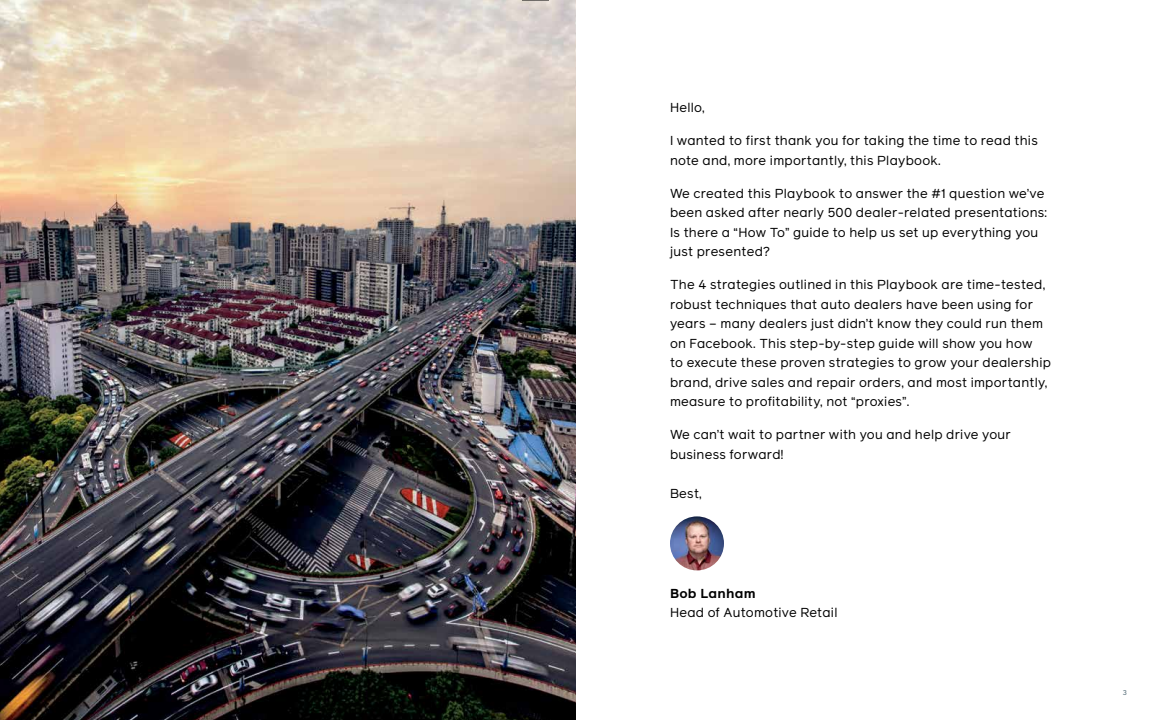
<style>
.page{position:relative;width:1152px;height:720px;background:#fff}
.page>*{position:absolute;margin:0;border:0;box-sizing:border-box;transform-origin:0 0}
.t1{font:13px/19.5px "Facebook Reader";letter-spacing:.02em;color:#000}
.t2{font:700 13px "Facebook Reader";letter-spacing:.02em;color:#000}
.t3{font:500 7px "Facebook Reader";color:#6b7f89}
</style>
<div class="page">
<img style="left:670px;top:516px;width:54px;height:54px;border-radius:27px">
<img style="left:0;top:0;width:576px;height:720px">
<svg style="left:522px;top:0;width:27px;height:1px"></svg>
<svg style="left:522px;top:719px;width:27px;height:1px"></svg>
<p class="t1" style="left:670px;top:98px;width:36px">Hello,</p>
<p class="t1" style="left:670px;top:131px;width:369px">I wanted to first thank you for taking the time to read this note and, more importantly, this Playbook.</p>
<p class="t1" style="left:670px;top:184px;width:379px">We created this Playbook to answer the #1 question we’ve been asked after nearly 500 dealer-related presentations:<br>Is there a “How To” guide to help us set up everything you just presented?</p>
<p class="t1" style="left:670px;top:275px;width:382px">The 4 strategies outlined in this Playbook are time-tested, robust techniques that auto dealers have been using for years – many dealers just didn’t know they could run them on Facebook. This step-by-step guide will show you how<br>to execute these proven strategies to grow your dealership brand, drive sales and repair orders, and most importantly, measure to profitability, not “proxies”.</p>
<p class="t1" style="left:670px;top:425px;width:342px">We can’t wait to partner with you and help drive your business forward!</p>
<p class="t1" style="left:670px;top:484px;width:33px">Best,</p>
<p class="t2" style="left:670px;top:587px;width:87px">Bob Lanham</p>
<p class="t1" style="left:670px;top:603px;width:169px">Head of Automotive Retail</p>
<p class="t3" style="left:1123px;top:690px;width:6px">3</p>
</div>
